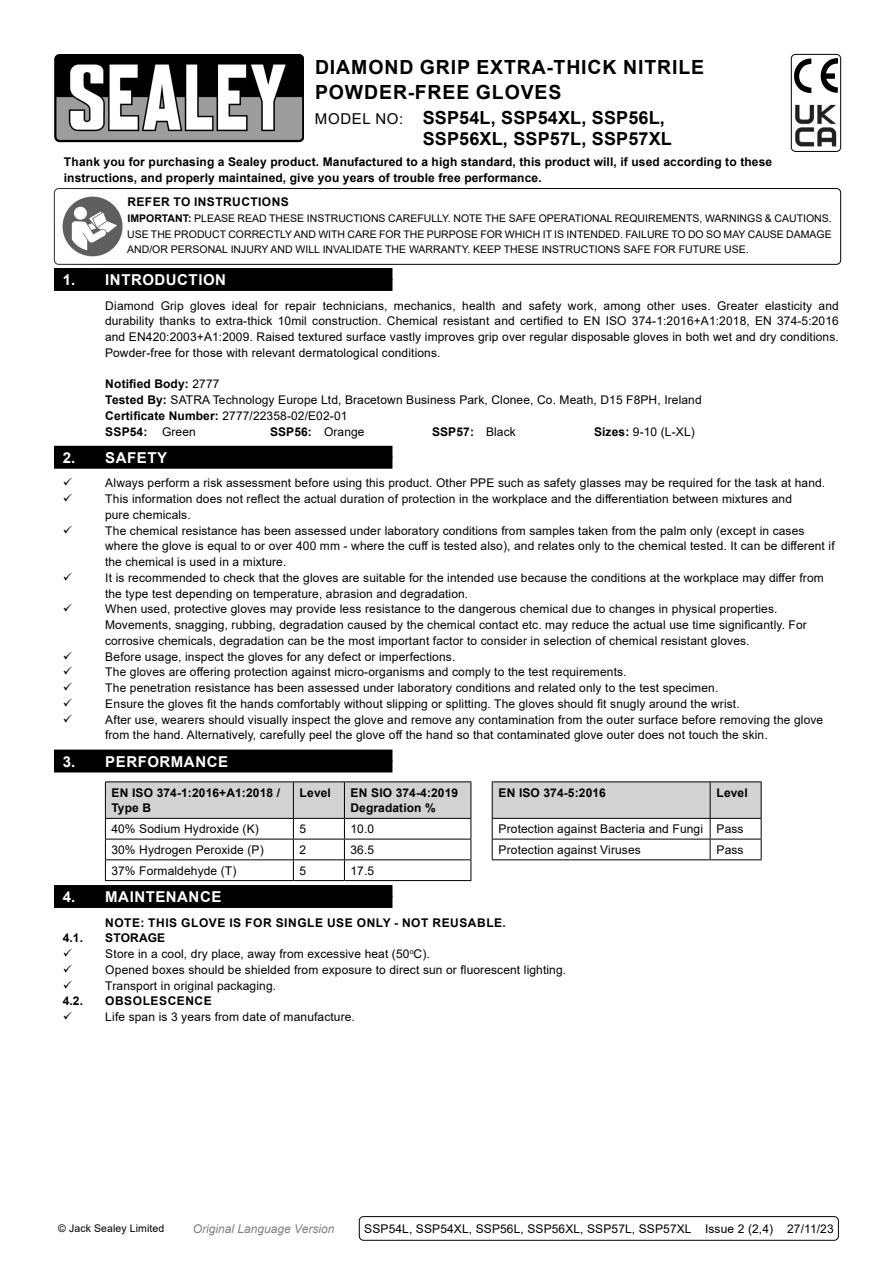
<style>
.page{position:relative;width:893px;height:1263px;background:#fff}
.page>*{position:absolute;margin:0;border:0;box-sizing:border-box;transform-origin:0 0}
.Product_Description{font:700 19.5px/25.2px "Arial";letter-spacing:.045em;color:#000}
.Instructions_Model_No{font:700 18px/21px "Arial";letter-spacing:.01em;color:#000}
.t1{font:700 15px "Arial";letter-spacing:.035em;color:#fff}
.Body__Tabbed{font:12px/15.8px "Arial";letter-spacing:.01em;color:#000}
.Body{font:700 12px/15.8px "Arial";letter-spacing:.01em;color:#000}
.Body-2{font:12px "Arial";letter-spacing:.01em;color:#000}
.Body__Footer{font:12px "Arial";letter-spacing:.01em;color:#000}
.Body__Tabbed-2{font:700 12px "Arial";letter-spacing:.01em;color:#000}
.Body_tabbed{font:700 12px "Arial";letter-spacing:.045em;color:#000}
.t2{font:italic 12px "Arial";color:#818181}
.Body-3{font:700 12px "Arial";letter-spacing:.035em;color:#000}
.Body-4{font:700 12px "Arial";letter-spacing:.045em;color:#000}
.Body__Justified__7pt{font:10.5px/15.8px "Arial";color:#000;text-align:justify}
.s1{font-weight:400;font-size:15px}
.s2{font-weight:700}
.s3{font-weight:400}
</style>
<div class="page">
<div style="left:54px;top:188px;width:787px;height:77px;border:1px solid #000;border-radius:4px"></div>
<img style="left:62px;top:196px;width:61px;height:61px">
<div style="left:54px;top:279px;width:338px;height:12px;background:#000"></div>
<div style="left:54px;top:268px;width:338px;height:12px;background:#000"></div>
<div style="left:54px;top:457px;width:338px;height:12px;background:#000"></div>
<div style="left:54px;top:446px;width:338px;height:12px;background:#000"></div>
<div style="left:54px;top:760px;width:338px;height:12px;background:#000"></div>
<div style="left:54px;top:749px;width:338px;height:12px;background:#000"></div>
<div style="left:54px;top:896px;width:338px;height:12px;background:#000"></div>
<div style="left:54px;top:885px;width:338px;height:12px;background:#000"></div>
<hr style="left:105px;top:781px;width:188px;height:1px;background:#000">
<hr style="left:293px;top:781px;width:51px;height:1px;background:#000">
<hr style="left:344px;top:781px;width:127px;height:1px;background:#000">
<hr style="left:710px;top:781px;width:51px;height:1px;background:#000">
<hr style="left:293px;top:880px;width:51px;height:1px;background:#000">
<hr style="left:492px;top:781px;width:218px;height:1px;background:#000">
<hr style="left:105px;top:880px;width:188px;height:1px;background:#000">
<hr style="left:344px;top:880px;width:127px;height:1px;background:#000">
<svg style="left:105px;top:782px;width:657px;height:98px"></svg>
<hr style="left:492px;top:818px;width:218px;height:1px;background:#000">
<hr style="left:492px;top:839px;width:218px;height:1px;background:#000">
<hr style="left:492px;top:859px;width:218px;height:1px;background:#000">
<div style="left:359px;top:1216px;width:480px;height:25px;border:1px solid #000;border-radius:4px"></div>
<img style="left:57px;top:57px;width:244px;height:82px">
<div style="left:54px;top:54px;width:250px;height:88px;border:2px solid #000;border-radius:4px"></div>
<img style="left:795px;top:104px;width:42px;height:42px">
<img style="left:795px;top:58px;width:42px;height:34px">
<div style="left:791px;top:54px;width:50px;height:98px;border:1px solid #000;border-radius:4px"></div>
<p class="Product_Description" style="left:315px;top:54px;width:391px">DIAMOND GRIP EXTRA-THICK NITRILE<br>POWDER-FREE GLOVES</p>
<p class="Instructions_Model_No" style="left:423px;top:108px;width:251px;text-indent:-108px"><span class="s1">MODEL NO:</span> SSP54L, SSP54XL, SSP56L,<br>SSP56XL, SSP57L, SSP57XL</p>
<p class="Body" style="left:64px;top:154px;width:710px">Thank you for purchasing a Sealey product. Manufactured to a high standard, this product will, if used according to these instructions, and properly maintained, give you years of trouble free performance.</p>
<p class="Body-3" style="left:127px;top:193px;width:163px">REFER TO INSTRUCTIONS</p>
<p class="Body__Justified__7pt" style="left:127px;top:210px;width:706px"><span class="s2">IMPORTANT:</span> PLEASE READ THESE INSTRUCTIONS CAREFULLY. NOTE THE SAFE OPERATIONAL REQUIREMENTS, WARNINGS &amp; CAUTIONS.<br>USE THE PRODUCT CORRECTLY AND WITH CARE FOR THE PURPOSE FOR WHICH IT IS INTENDED. FAILURE TO DO SO MAY CAUSE DAMAGE AND/OR PERSONAL INJURY AND WILL INVALIDATE THE WARRANTY. KEEP THESE INSTRUCTIONS SAFE FOR FUTURE USE.</p>
<p class="t1" style="left:63px;top:269px;width:165px">1. INTRODUCTION</p>
<p class="Body__Tabbed" style="left:105px;top:297px;width:735px;text-align:justify">Diamond Grip gloves ideal for repair technicians, mechanics, health and safety work, among other uses. Greater elasticity and durability thanks to extra-thick 10mil construction. Chemical resistant and certified to EN ISO 374-1:2016+A1:2018, EN 374-5:2016 and EN420:2003+A1:2009. Raised textured surface vastly improves grip over regular disposable gloves in both wet and dry conditions.<br>Powder-free for those with relevant dermatological conditions.</p>
<p class="Body__Tabbed-2" style="left:105px;top:376px;width:116px">Notified Body: <span class="s3">2777</span></p>
<p class="Body__Tabbed" style="left:105px;top:392px;width:598px"><span class="s2">Tested By:</span> SATRA Technology Europe Ltd, Bracetown Business Park, Clonee, Co. Meath, D15 F8PH, Ireland</p>
<p class="Body__Tabbed" style="left:105px;top:408px;width:244px"><span class="s2">Certificate Number:</span> 2777/22358-02/E02-01</p>
<p class="Body__Tabbed-2" style="left:105px;top:423px;width:92px">SSP54: <span class="s3">Green</span></p>
<p class="Body__Tabbed-2" style="left:270px;top:423px;width:96px">SSP56: <span class="s3">Orange</span></p>
<p class="Body__Tabbed-2" style="left:432px;top:423px;width:85px">SSP57: <span class="s3">Black</span></p>
<p class="Body__Tabbed" style="left:594px;top:423px;width:102px"><span class="s2">Sizes:</span> 9-10 (L-XL)</p>
<p class="t1" style="left:63px;top:447px;width:106px">2. SAFETY</p>
<p class="Body__Tabbed" style="left:105px;top:475px;width:721px">Always perform a risk assessment before using this product. Other PPE such as safety glasses may be required for the task at hand.</p>
<p class="Body__Tabbed" style="left:105px;top:491px;width:688px">This information does not reflect the actual duration of protection in the workplace and the differentiation between mixtures and pure chemicals.</p>
<p class="Body__Tabbed" style="left:105px;top:522px;width:731px">The chemical resistance has been assessed under laboratory conditions from samples taken from the palm only (except in cases where the glove is equal to or over 400 mm - where the cuff is tested also), and relates only to the chemical tested. It can be different if the chemical is used in a mixture.</p>
<p class="Body__Tabbed" style="left:105px;top:570px;width:720px">It is recommended to check that the gloves are suitable for the intended use because the conditions at the workplace may differ from the type test depending on temperature, abrasion and degradation.</p>
<p class="Body__Tabbed" style="left:105px;top:601px;width:703px">When used, protective gloves may provide less resistance to the dangerous chemical due to changes in physical properties.<br>Movements, snagging, rubbing, degradation caused by the chemical contact etc. may reduce the actual use time significantly. For corrosive chemicals, degradation can be the most important factor to consider in selection of chemical resistant gloves.</p>
<p class="Body__Tabbed" style="left:105px;top:648px;width:352px">Before usage, inspect the gloves for any defect or imperfections.</p>
<p class="Body__Tabbed" style="left:105px;top:664px;width:523px">The gloves are offering protection against micro-organisms and comply to the test requirements.</p>
<p class="Body__Tabbed" style="left:105px;top:680px;width:615px">The penetration resistance has been assessed under laboratory conditions and related only to the test specimen.</p>
<p class="Body__Tabbed" style="left:105px;top:696px;width:636px">Ensure the gloves fit the hands comfortably without slipping or splitting. The gloves should fit snugly around the wrist.</p>
<p class="Body__Tabbed" style="left:105px;top:711px;width:720px">After use, wearers should visually inspect the glove and remove any contamination from the outer surface before removing the glove from the hand. Alternatively, carefully peel the glove off the hand so that contaminated glove outer does not touch the skin.</p>
<p class="t1" style="left:63px;top:751px;width:167px">3. PERFORMANCE</p>
<p class="Body" style="left:111px;top:785px;width:170px">EN ISO 374-1:2016+A1:2018 /<br>Type B</p>
<p class="Body" style="left:300px;top:785px;width:33px">Level</p>
<p class="Body" style="left:350px;top:785px;width:109px">EN SIO 374-4:2019<br>Degradation %</p>
<p class="Body" style="left:498px;top:785px;width:109px">EN ISO 374-5:2016</p>
<p class="Body" style="left:716px;top:785px;width:33px">Level</p>
<p class="Body-2" style="left:111px;top:821px;width:149px">40% Sodium Hydroxide (K)</p>
<p class="Body-2" style="left:299px;top:821px;width:8px">5</p>
<p class="Body-2" style="left:350px;top:821px;width:25px">10.0</p>
<p class="Body-2" style="left:498px;top:821px;width:206px">Protection against Bacteria and Fungi</p>
<p class="Body-2" style="left:716px;top:821px;width:29px">Pass</p>
<p class="Body-2" style="left:111px;top:841px;width:154px">30% Hydrogen Peroxide (P)</p>
<p class="Body-2" style="left:299px;top:841px;width:8px">2</p>
<p class="Body-2" style="left:350px;top:841px;width:25px">36.5</p>
<p class="Body-2" style="left:498px;top:841px;width:144px">Protection against Viruses</p>
<p class="Body-2" style="left:716px;top:841px;width:29px">Pass</p>
<p class="Body-2" style="left:111px;top:862px;width:126px">37% Formaldehyde (T)</p>
<p class="Body-2" style="left:299px;top:862px;width:8px">5</p>
<p class="Body-2" style="left:350px;top:862px;width:25px">17.5</p>
<p class="t1" style="left:63px;top:886px;width:160px">4. MAINTENANCE</p>
<p class="Body_tabbed" style="left:105px;top:914px;width:402px">NOTE: THIS GLOVE IS FOR SINGLE USE ONLY - NOT REUSABLE.</p>
<p class="Body" style="left:63px;top:930px;width:22px">4.1.</p>
<p class="Body" style="left:105px;top:930px;width:62px">STORAGE</p>
<p class="Body__Tabbed" style="left:105px;top:946px;width:326px">Store in a cool, dry place, away from excessive heat (50<sup>o</sup>C).</p>
<p class="Body__Tabbed" style="left:105px;top:962px;width:462px">Opened boxes should be shielded from exposure to direct sun or fluorescent lighting.</p>
<p class="Body__Tabbed" style="left:105px;top:977px;width:172px">Transport in original packaging.</p>
<p class="Body" style="left:63px;top:993px;width:22px">4.2.</p>
<p class="Body-4" style="left:105px;top:993px;width:108px">OBSOLESCENCE</p>
<p class="Body__Tabbed" style="left:105px;top:1009px;width:251px">Life span is 3 years from date of manufacture.</p>
<p class="Body__Justified__7pt" style="left:58px;top:1220px;width:108px">© Jack Sealey Limited</p>
<p class="t2" style="left:193px;top:1221px;width:143px">Original Language Version</p>
<p class="Body__Footer" style="left:364px;top:1220px;width:471px">SSP54L, SSP54XL, SSP56L, SSP56XL, SSP57L, SSP57XL Issue 2 (2,4) 27/11/23</p>
</div>
